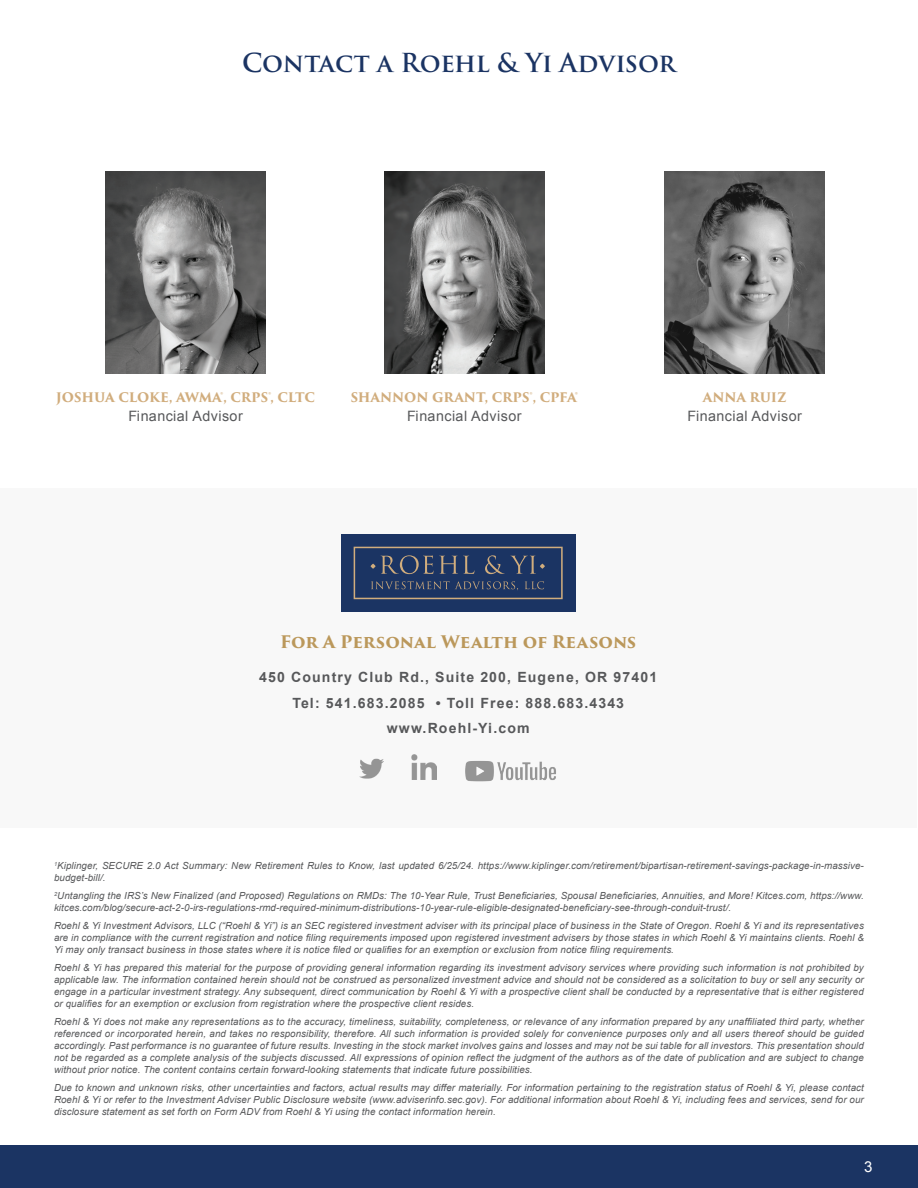
<style>
.page{position:relative;width:918px;height:1188px;background:#fff}
.page>*{position:absolute;margin:0;border:0;box-sizing:border-box;transform-origin:0 0}
.t1{font:600 25.5px "Trajan Pro 3";letter-spacing:-.005em;color:#1b3463}
.t2{font:700 16.95px "Trajan Pro 3";color:#bb985b}
.t3{font:15px "Arial";color:#fff}
.t4{font:14.25px "Arial";letter-spacing:.03em;color:#57585a}
.t5{font:700 14.1px "Arial";letter-spacing:.08em;color:#57585a}
.t6{font:700 12.9px "Trajan Pro 3";letter-spacing:-.01em;color:#d1ad7d}
.t7{font:italic 9.75px/12px "Arial";letter-spacing:.01em;color:#57585a;text-align:justify}
</style>
<div class="page">
<div style="left:0;top:1146px;width:918px;height:42px;background:#1b3463"></div>
<div style="left:0;top:488px;width:916px;height:339px;background:#f8f8f8"></div>
<div style="left:341px;top:534px;width:234px;height:78px;background:#1b3463"></div>
<svg style="left:354px;top:547px;width:209px;height:52px"></svg>
<img style="left:360px;top:758px;width:24px;height:21px">
<img style="left:412px;top:755px;width:24px;height:24px">
<img style="left:465px;top:761px;width:91px;height:21px">
<img style="left:384px;top:171px;width:160px;height:203px">
<img style="left:106px;top:171px;width:159px;height:203px">
<img style="left:665px;top:171px;width:160px;height:203px">
<p class="t1" style="left:242px;top:45px;width:435px">Contact a Roehl &amp; Yi Advisor</p>
<p class="t6" style="left:56px;top:388px;width:261px">JOSHUA CLOKE, AWMA®, CRPS®, CLTC</p>
<p class="t4" style="left:128px;top:407px;width:116px">Financial Advisor</p>
<p class="t6" style="left:351px;top:388px;width:229px">SHANNON GRANT, CRPS®, CPFA®</p>
<p class="t4" style="left:407px;top:407px;width:116px">Financial Advisor</p>
<p class="t6" style="left:703px;top:388px;width:85px">ANNA RUIZ</p>
<p class="t4" style="left:687px;top:407px;width:116px">Financial Advisor</p>
<p class="t2" style="left:280px;top:629px;width:357px">For A Personal Wealth of Reasons</p>
<p class="t5" style="left:259px;top:668px;width:399px">450 Country Club Rd., Suite 200, Eugene, OR 97401</p>
<p class="t5" style="left:292px;top:693px;width:333px">Tel: 541.683.2085 • Toll Free: 888.683.4343</p>
<p class="t5" style="left:387px;top:719px;width:144px">www.Roehl-Yi.com</p>
<p class="t7" style="left:54px;top:860px;width:811px"><sup>1</sup>Kiplinger, SECURE 2.0 Act Summary: New Retirement Rules to Know, last updated 6/25/24. https://www.kiplinger.com/retirement/bipartisan-retirement-savings-package-in-massive&shy;budget-bill/.</p>
<p class="t7" style="left:54px;top:890px;width:811px"><sup>2</sup>Untangling the IRS’s New Finalized (and Proposed) Regulations on RMDs: The 10-Year Rule, Trust Beneficiaries, Spousal Beneficiaries, Annuities, and More! Kitces.com, https://www. kitces.com/blog/secure-act-2-0-irs-regulations-rmd-required-minimum-distributions-10-year-rule-eligible-designated-beneficiary-see-through-conduit-trust/.</p>
<p class="t7" style="left:54px;top:920px;width:811px">Roehl &amp; Yi Investment Advisors, LLC (“Roehl &amp; Yi”) is an SEC registered investment adviser with its principal place of business in the State of Oregon. Roehl &amp; Yi and its representatives are in compliance with the current registration and notice filing requirements imposed upon registered investment advisers by those states in which Roehl &amp; Yi maintains clients. Roehl &amp; Yi may only transact business in those states where it is notice filed or qualifies for an exemption or exclusion from notice filing requirements.</p>
<p class="t7" style="left:54px;top:962px;width:811px">Roehl &amp; Yi has prepared this material for the purpose of providing general information regarding its investment advisory services where providing such information is not prohibited by applicable law. The information contained herein should not be construed as personalized investment advice and should not be considered as a solicitation to buy or sell any security or engage in a particular investment strategy. Any subsequent, direct communication by Roehl &amp; Yi with a prospective client shall be conducted by a representative that is either registered or qualifies for an exemption or exclusion from registration where the prospective client resides.</p>
<p class="t7" style="left:54px;top:1016px;width:811px">Roehl &amp; Yi does not make any representations as to the accuracy, timeliness, suitability, completeness, or relevance of any information prepared by any unaffiliated third party, whether referenced or incorporated herein, and takes no responsibility, therefore. All such information is provided solely for convenience purposes only and all users thereof should be guided accordingly. Past performance is no guarantee of future results. Investing in the stock market involves gains and losses and may not be sui table for all investors. This presentation should not be regarded as a complete analysis of the subjects discussed. All expressions of opinion reflect the judgment of the authors as of the date of publication and are subject to change without prior notice. The content contains certain forward-looking statements that indicate future possibilities.</p>
<p class="t7" style="left:54px;top:1082px;width:811px">Due to known and unknown risks, other uncertainties and factors, actual results may differ materially. For information pertaining to the registration status of Roehl &amp; Yi, please contact Roehl &amp; Yi or refer to the Investment Adviser Public Disclosure website (www.adviserinfo.sec.gov). For additional information about Roehl &amp; Yi, including fees and services, send for our disclosure statement as set forth on Form ADV from Roehl &amp; Yi using the contact information herein.</p>
<p class="t3" style="left:864px;top:1157px;width:10px">3</p>
</div>
